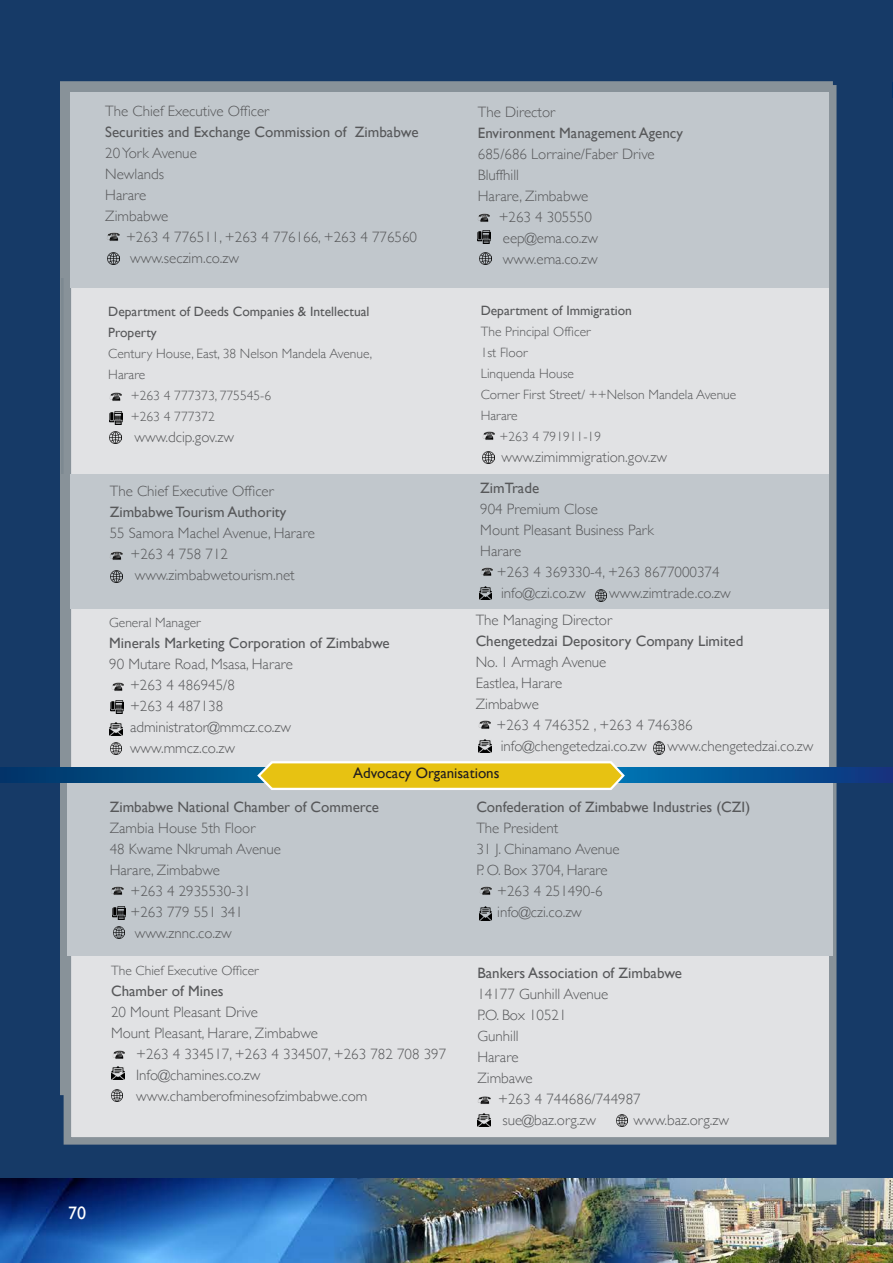
<style>
.page{position:relative;width:893px;height:1263px;background:#fff}
.page>*{position:absolute;margin:0;border:0;box-sizing:border-box;transform-origin:0 0}
.t1{font:18px "Gill Sans";color:#fff}
.Paragraph__1{font:300 15px "Gill Sans";color:#57585a}
.Paragraph__1-2{font:15px "Gill Sans";color:#57585a}
.Paragraph__1-3{font:15px "Gill Sans";color:#231f20}
.Paragraph__1-4{font:300 13.5px/21px "Gill Sans";color:#57585a}
.Paragraph__1-5{font:13.5px/21px "Gill Sans";color:#57585a}
</style>
<div class="page">
<img style="left:0;top:1178px;width:893px;height:85px">
<div style="left:0;top:0;width:893px;height:1178px;background:#163a67"></div>
<div style="left:64px;top:85px;width:772px;height:1059px;background:#e1e2e4;border:8px solid #889299"></div>
<svg style="left:482px;top:431px;width:13px;height:9px"></svg>
<div style="left:71px;top:92px;width:758px;height:196px;background:#c1c7cc"></div>
<div style="left:71px;top:474px;width:758px;height:135px;background:#c1c7cc"></div>
<div style="left:67px;top:775px;width:766px;height:181px;background:#c1c7cc"></div>
<svg style="left:111px;top:886px;width:13px;height:9px"></svg>
<svg style="left:483px;top:452px;width:11px;height:12px"></svg>
<svg style="left:0;top:768px;width:893px;height:15px;background:#034d8a"></svg>
<svg style="left:256px;top:761px;width:370px;height:29px;background:#e6ca40"></svg>
<svg style="left:107px;top:232px;width:13px;height:9px"></svg>
<svg style="left:110px;top:411px;width:13px;height:13px"></svg>
<img style="left:478px;top:213px;width:12px;height:9px">
<img style="left:477px;top:231px;width:14px;height:13px">
<svg style="left:480px;top:253px;width:11px;height:12px"></svg>
<svg style="left:108px;top:253px;width:11px;height:12px"></svg>
<img style="left:109px;top:392px;width:13px;height:9px">
<svg style="left:110px;top:431px;width:11px;height:12px"></svg>
<svg style="left:110px;top:551px;width:13px;height:9px"></svg>
<svg style="left:479px;top:586px;width:13px;height:13px"></svg>
<svg style="left:111px;top:570px;width:11px;height:12px"></svg>
<svg style="left:111px;top:682px;width:13px;height:9px"></svg>
<svg style="left:110px;top:722px;width:12px;height:13px"></svg>
<svg style="left:110px;top:743px;width:12px;height:12px"></svg>
<svg style="left:111px;top:701px;width:13px;height:13px"></svg>
<svg style="left:595px;top:589px;width:12px;height:12px"></svg>
<svg style="left:481px;top:567px;width:12px;height:9px"></svg>
<img style="left:478px;top:720px;width:13px;height:9px">
<svg style="left:478px;top:740px;width:13px;height:13px"></svg>
<svg style="left:653px;top:742px;width:12px;height:12px"></svg>
<svg style="left:480px;top:886px;width:12px;height:9px"></svg>
<svg style="left:479px;top:907px;width:13px;height:13px"></svg>
<svg style="left:113px;top:926px;width:12px;height:12px"></svg>
<svg style="left:112px;top:906px;width:13px;height:13px"></svg>
<img style="left:112px;top:1050px;width:13px;height:9px">
<svg style="left:111px;top:1089px;width:11px;height:12px"></svg>
<svg style="left:112px;top:1066px;width:13px;height:13px"></svg>
<svg style="left:478px;top:1096px;width:13px;height:8px"></svg>
<svg style="left:478px;top:1113px;width:13px;height:13px"></svg>
<svg style="left:616px;top:1114px;width:11px;height:12px"></svg>
<svg style="left:892px;top:83px;width:1px;height:15px"></svg>
<p class="Paragraph__1" style="left:105px;top:99px;width:166px">The Chief Executive Officer</p>
<p class="Paragraph__1-2" style="left:105px;top:123px;width:315px">Securities and Exchange Commission of Zimbabwe</p>
<p class="Paragraph__1" style="left:105px;top:141px;width:93px">20 York Avenue</p>
<p class="Paragraph__1" style="left:105px;top:162px;width:60px">Newlands</p>
<p class="Paragraph__1" style="left:105px;top:183px;width:43px">Harare</p>
<p class="Paragraph__1" style="left:105px;top:204px;width:65px">Zimbabwe</p>
<p class="Paragraph__1" style="left:126px;top:225px;width:292px">+263 4 776511, +263 4 776166, +263 4 776560</p>
<p class="Paragraph__1" style="left:130px;top:246px;width:110px">www.seczim.co.zw</p>
<p class="Paragraph__1-5" style="left:108px;top:301px;width:263px">Department of Deeds Companies &amp; Intellectual<br>Property</p>
<p class="Paragraph__1-4" style="left:108px;top:342px;width:265px">Century House, East, 38 Nelson Mandela Avenue,<br>Harare</p>
<p class="Paragraph__1-4" style="left:131px;top:385px;width:142px">+263 4 777373, 775545-6</p>
<p class="Paragraph__1-4" style="left:131px;top:406px;width:85px">+263 4 777372</p>
<p class="Paragraph__1" style="left:135px;top:425px;width:101px">www.dcip.gov.zw</p>
<p class="Paragraph__1" style="left:110px;top:480px;width:166px">The Chief Executive Officer</p>
<p class="Paragraph__1-2" style="left:110px;top:503px;width:178px">Zimbabwe Tourism Authority</p>
<p class="Paragraph__1" style="left:110px;top:522px;width:207px">55 Samora Machel Avenue, Harare</p>
<p class="Paragraph__1" style="left:131px;top:543px;width:99px">+263 4 758 712</p>
<p class="Paragraph__1" style="left:135px;top:564px;width:162px">www.zimbabwetourism.net</p>
<p class="Paragraph__1-4" style="left:109px;top:612px;width:93px">General Manager</p>
<p class="Paragraph__1-2" style="left:109px;top:634px;width:282px">Minerals Marketing Corporation of Zimbabwe</p>
<p class="Paragraph__1" style="left:109px;top:653px;width:185px">90 Mutare Road, Msasa, Harare</p>
<p class="Paragraph__1" style="left:130px;top:674px;width:106px">+263 4 486945/8</p>
<p class="Paragraph__1" style="left:130px;top:695px;width:95px">+263 4 487138</p>
<p class="Paragraph__1" style="left:130px;top:716px;width:163px">administrator@mmcz.co.zw</p>
<p class="Paragraph__1" style="left:130px;top:737px;width:106px">www.mmcz.co.zw</p>
<p class="Paragraph__1" style="left:478px;top:100px;width:79px">The Director</p>
<p class="Paragraph__1-2" style="left:478px;top:124px;width:207px">Environment Management Agency</p>
<p class="Paragraph__1" style="left:478px;top:142px;width:178px">685/686 Lorraine/Faber Drive</p>
<p class="Paragraph__1" style="left:478px;top:163px;width:43px">Bluffhill</p>
<p class="Paragraph__1" style="left:478px;top:184px;width:112px">Harare, Zimbabwe</p>
<p class="Paragraph__1" style="left:499px;top:205px;width:95px">+263 4 305550</p>
<p class="Paragraph__1" style="left:503px;top:226px;width:97px">eep@ema.co.zw</p>
<p class="Paragraph__1" style="left:503px;top:247px;width:96px">www.ema.co.zw</p>
<p class="Paragraph__1-5" style="left:481px;top:300px;width:153px">Department of Immigration</p>
<p class="Paragraph__1-4" style="left:481px;top:321px;width:111px">The Principal Officer</p>
<p class="Paragraph__1-4" style="left:481px;top:342px;width:48px">1st Floor</p>
<p class="Paragraph__1-4" style="left:481px;top:363px;width:95px">Linquenda House</p>
<p class="Paragraph__1-4" style="left:481px;top:384px;width:257px">Corner First Street/ ++Nelson Mandela Avenue</p>
<p class="Paragraph__1-4" style="left:481px;top:405px;width:39px">Harare</p>
<p class="Paragraph__1-4" style="left:499px;top:426px;width:103px">+263 4 791911-19</p>
<p class="Paragraph__1" style="left:501px;top:446px;width:167px">www.zimimmigration.gov.zw</p>
<p class="Paragraph__1-2" style="left:480px;top:479px;width:60px">ZimTrade</p>
<p class="Paragraph__1" style="left:480px;top:497px;width:119px">904 Premium Close</p>
<p class="Paragraph__1" style="left:480px;top:518px;width:175px">Mount Pleasant Business Park</p>
<p class="Paragraph__1" style="left:480px;top:539px;width:43px">Harare</p>
<p class="Paragraph__1" style="left:497px;top:560px;width:224px">+263 4 369330-4, +263 8677000374</p>
<p class="Paragraph__1" style="left:501px;top:581px;width:86px">info@czi.co.zw</p>
<p class="Paragraph__1" style="left:609px;top:581px;width:123px">www.zimtrade.co.zw</p>
<p class="Paragraph__1" style="left:476px;top:608px;width:138px">The Managing Director</p>
<p class="Paragraph__1-2" style="left:476px;top:632px;width:269px">Chengetedzai Depository Company Limited</p>
<p class="Paragraph__1" style="left:476px;top:650px;width:132px">No. 1 Armagh Avenue</p>
<p class="Paragraph__1" style="left:476px;top:671px;width:88px">Eastlea, Harare</p>
<p class="Paragraph__1" style="left:476px;top:692px;width:65px">Zimbabwe</p>
<p class="Paragraph__1" style="left:497px;top:713px;width:198px">+263 4 746352 , +263 4 746386</p>
<p class="Paragraph__1" style="left:501px;top:734px;width:147px">info@chengetedzai.co.zw</p>
<p class="Paragraph__1" style="left:667px;top:734px;width:147px">www.chengetedzai.co.zw</p>
<p class="Paragraph__1-3" style="left:353px;top:764px;width:148px">Advocacy Organisations</p>
<p class="Paragraph__1-2" style="left:110px;top:798px;width:271px">Zimbabwe National Chamber of Commerce</p>
<p class="Paragraph__1" style="left:110px;top:817px;width:147px">Zambia House 5th Floor</p>
<p class="Paragraph__1" style="left:110px;top:838px;width:173px">48 Kwame Nkrumah Avenue</p>
<p class="Paragraph__1" style="left:110px;top:859px;width:112px">Harare, Zimbabwe</p>
<p class="Paragraph__1" style="left:131px;top:880px;width:122px">+263 4 2935530-31</p>
<p class="Paragraph__1" style="left:131px;top:901px;width:114px">+263 779 551 341</p>
<p class="Paragraph__1" style="left:135px;top:922px;width:98px">www.znnc.co.zw</p>
<p class="Paragraph__1-4" style="left:111px;top:959px;width:149px">The Chief Executive Officer</p>
<p class="Paragraph__1-2" style="left:111px;top:982px;width:114px">Chamber of Mines</p>
<p class="Paragraph__1" style="left:111px;top:1000px;width:148px">20 Mount Pleasant Drive</p>
<p class="Paragraph__1" style="left:111px;top:1021px;width:208px">Mount Pleasant, Harare, Zimbabwe</p>
<p class="Paragraph__1" style="left:136px;top:1042px;width:312px">+263 4 334517, +263 4 334507, +263 782 708 397</p>
<p class="Paragraph__1" style="left:136px;top:1063px;width:126px">Info@chamines.co.zw</p>
<p class="Paragraph__1" style="left:136px;top:1084px;width:233px">www.chamberofminesofzimbabwe.com</p>
<p class="Paragraph__1-2" style="left:476px;top:798px;width:275px">Confederation of Zimbabwe Industries (CZI)</p>
<p class="Paragraph__1" style="left:476px;top:817px;width:83px">The President</p>
<p class="Paragraph__1" style="left:476px;top:838px;width:145px">31 J. Chinamano Avenue</p>
<p class="Paragraph__1" style="left:476px;top:859px;width:133px">P. O. Box 3704, Harare</p>
<p class="Paragraph__1" style="left:497px;top:880px;width:107px">+263 4 251490-6</p>
<p class="Paragraph__1" style="left:497px;top:901px;width:86px">info@czi.co.zw</p>
<p class="Paragraph__1-2" style="left:477px;top:964px;width:206px">Bankers Association of Zimbabwe</p>
<p class="Paragraph__1" style="left:477px;top:982px;width:132px">14177 Gunhill Avenue</p>
<p class="Paragraph__1" style="left:477px;top:1003px;width:91px">P.O. Box 10521</p>
<p class="Paragraph__1" style="left:477px;top:1024px;width:43px">Gunhill</p>
<p class="Paragraph__1" style="left:477px;top:1045px;width:43px">Harare</p>
<p class="Paragraph__1" style="left:477px;top:1066px;width:57px">Zimbawe</p>
<p class="Paragraph__1" style="left:498px;top:1087px;width:144px">+263 4 744686/744987</p>
<p class="Paragraph__1" style="left:502px;top:1108px;width:95px">sue@baz.org.zw</p>
<p class="Paragraph__1" style="left:633px;top:1108px;width:97px">www.baz.org.zw</p>
<p class="t1" style="left:68px;top:1202px;width:19px">70</p>
</div>
